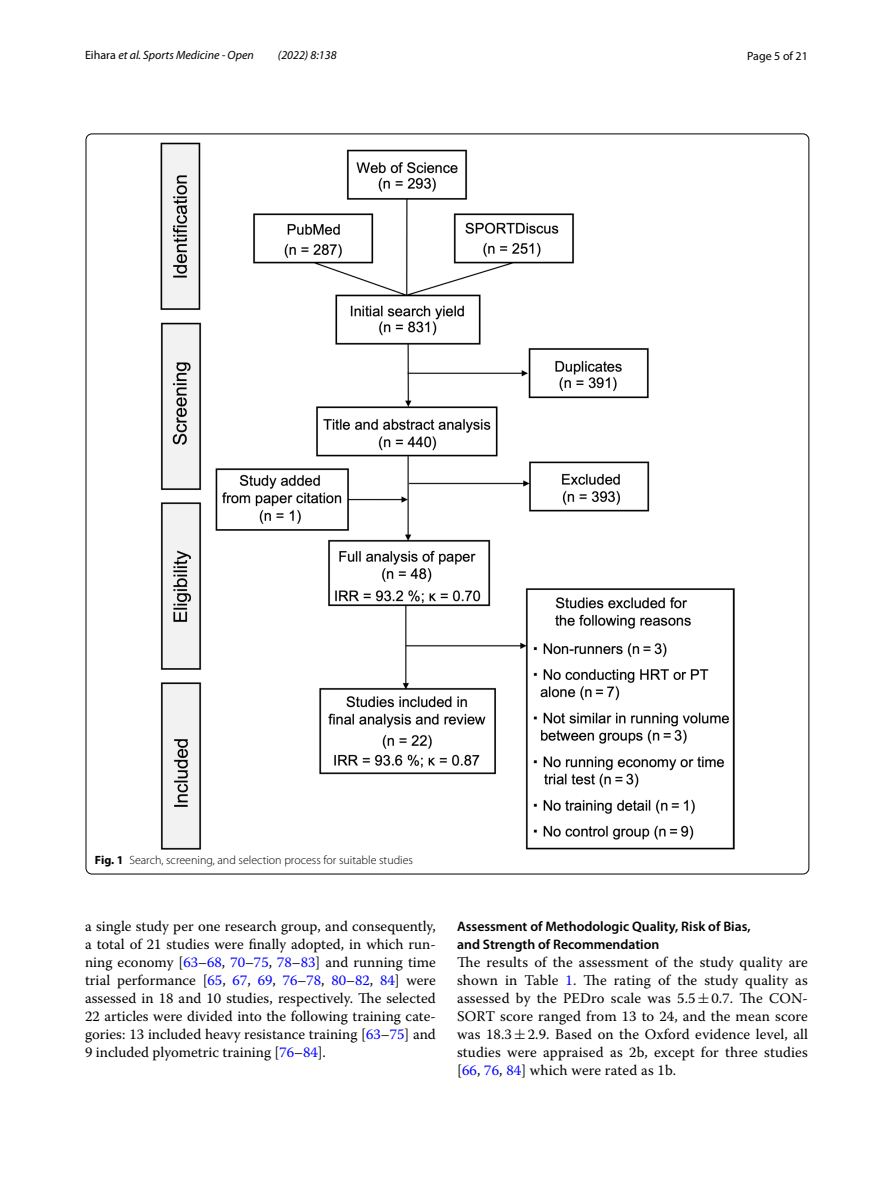
<style>
.page{position:relative;width:893px;height:1187px;background:#fff}
.page>*{position:absolute;margin:0;border:0;box-sizing:border-box;transform-origin:0 0}
.t1{font:14.7px/18px "Warnock Pro Regular 2";letter-spacing:.005em;color:#000;text-align:justify}
.t2{font:600 13.8px/18px "Myriad Pro";color:#000}
.t3{font:300 12px "Myriad Pro";color:#000}
.t4{font:italic 12px "Myriad Pro";color:#000}
.t5{font:12px "Myriad Pro";color:#000}
.s1{font-style:normal}
.s2{font-weight:700}
.s3{color:#00f}
.s4{font-family:"MTSY"}
</style>
<div class="page">
<img style="left:160px;top:143px;width:574px;height:706px">
<p class="t4" style="left:85px;top:48px;width:170px"><span class="s1">Eihara</span> et al. Sports Medicine - Open</p>
<p class="t4" style="left:278px;top:48px;width:60px">(2022) 8:138</p>
<p class="t5" style="left:747px;top:48px;width:62px">Page 5 of 21</p>
<p class="t3" style="left:95px;top:853px;width:320px"><span class="s2">Fig. 1</span> Search, screening, and selection process for suitable studies</p>
<p class="t1" style="left:85px;top:917px;width:352px">a single study per one research group, and consequently, a total of 21 studies were finally adopted, in which run&shy;ning economy [<span class="s3">63</span>–<span class="s3">68</span>, <span class="s3">70</span>–<span class="s3">75</span>, <span class="s3">78</span>–<span class="s3">83</span>] and running time trial performance [<span class="s3">65</span>, <span class="s3">67</span>, <span class="s3">69</span>, <span class="s3">76</span>–<span class="s3">78</span>, <span class="s3">80</span>–<span class="s3">82</span>, <span class="s3">84</span>] were assessed in 18 and 10 studies, respectively. The selected 22 articles were divided into the following training cate&shy;gories: 13 included heavy resistance training [<span class="s3">63</span>–<span class="s3">75</span>] and 9 included plyometric training [<span class="s3">76</span>–<span class="s3">84</span>].</p>
<p class="t2" style="left:457px;top:916px;width:295px">Assessment of Methodologic Quality, Risk of Bias, and Strength of Recommendation</p>
<p class="t1" style="left:457px;top:952px;width:352px">The results of the assessment of the study quality are shown in Table <span class="s3">1</span>. The rating of the study quality as assessed by the PEDro scale was 5.5<span class="s4">±</span>0.7. The CON-SORT score ranged from 13 to 24, and the mean score was 18.3<span class="s4">±</span>2.9. Based on the Oxford evidence level, all studies were appraised as 2b, except for three studies [<span class="s3">66</span>, <span class="s3">76</span>, <span class="s3">84</span>] which were rated as 1b.</p>
</div>
